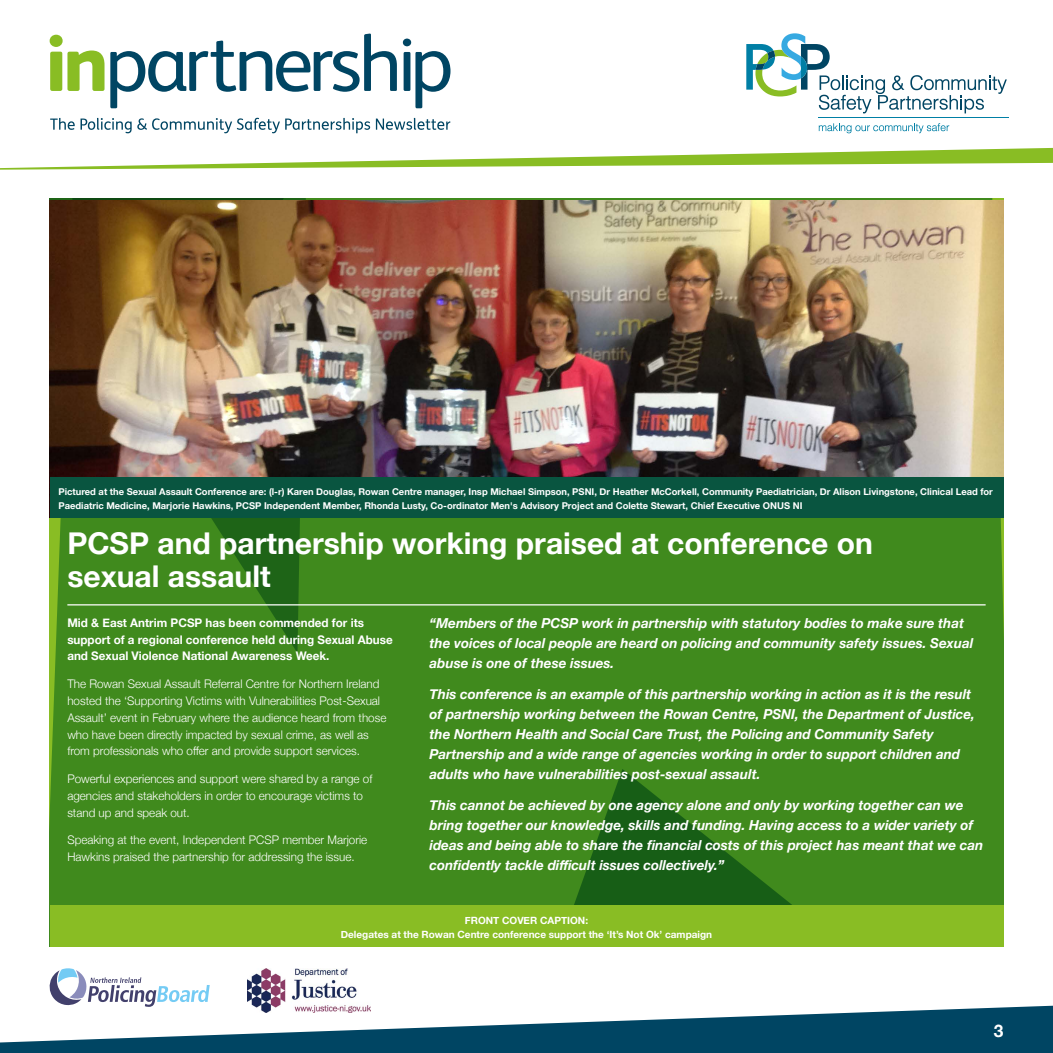
<style>
.page{position:relative;width:1053px;height:1053px;background:#fff}
.page>*{position:absolute;margin:0;border:0;box-sizing:border-box;transform-origin:0 0}
._3_0_Header{font:700 30px/32.5px "Helvetica Neue";color:#fff}
.t1{font:700 17.38px "Helvetica Neue";color:#fff}
._1_0_Body{font:italic 700 13.75px/20px "Helvetica Neue";color:#fff}
._1_0_Body-2{font:300 11.88px/16.9px "Helvetica Neue";color:#fff}
._2_0_Leadin{font:700 11.88px/16.9px "Helvetica Neue";color:#fff}
._4_0_Caption{font:700 10px "Helvetica Neue";color:#fff}
._4_0_Caption-2{font:700 9.38px/13.8px "Helvetica Neue";color:#fff}
</style>
<div class="page">
<svg style="left:0;top:1005px;width:1052px;height:47px;fill:#004563"></svg>
<svg style="left:7px;top:33px;width:1045px;height:135px"></svg>
<svg style="left:818px;top:123px;width:131px;height:10px"></svg>
<hr style="left:818px;top:117px;width:190px;height:1px;background:#007fa5">
<svg style="left:746px;top:33px;width:260px;height:80px"></svg>
<svg style="left:50px;top:35px;width:54px;height:56px"></svg>
<svg style="left:110px;top:34px;width:287px;height:74px"></svg>
<svg style="left:403px;top:39px;width:47px;height:69px"></svg>
<svg style="left:50px;top:118px;width:320px;height:15px"></svg>
<svg style="left:376px;top:118px;width:74px;height:12px"></svg>
<svg style="left:49px;top:968px;width:161px;height:38px"></svg>
<img style="left:248px;top:968px;width:122px;height:44px">
<div style="left:50px;top:198px;width:953px;height:707px;background:#408a1d"></div>
<svg style="left:445px;top:769px;width:558px;height:136px;background:#37811b"></svg>
<svg style="left:50px;top:198px;width:259px;height:455px;background:#3c841d"></svg>
<img style="left:50px;top:200px;width:953px;height:277px">
<hr style="left:67px;top:604px;width:918px;height:1px;background:#fff">
<div style="left:50px;top:477px;width:953px;height:40px;background:#095540"></div>
<div style="left:50px;top:905px;width:953px;height:41px;background:#89bd24"></div>
<p class="_4_0_Caption-2" style="left:58px;top:485px;width:935px">Pictured at the Sexual Assault Conference are: (l-r) Karen Douglas, Rowan Centre manager, Insp Michael Simpson, PSNI, Dr Heather McCorkell, Community Paediatrician, Dr Alison Livingstone, Clinical Lead for<br>Paediatric Medicine, Marjorie Hawkins, PCSP Independent Member, Rhonda Lusty, Co-ordinator Men's Advisory Project and Colette Stewart, Chief Executive ONUS NI</p>
<p class="_3_0_Header" style="left:67px;top:528px;width:807px">PCSP and partnership working praised at conference on sexual assault</p>
<p class="_2_0_Leadin" style="left:67px;top:614px;width:327px">Mid &amp; East Antrim PCSP has been commended for its support of a regional conference held during Sexual Abuse and Sexual Violence National Awareness Week.</p>
<p class="_1_0_Body-2" style="left:67px;top:674px;width:320px">The Rowan Sexual Assault Referral Centre for Northern Ireland hosted the ‘Supporting Victims with Vulnerabilities Post-Sexual Assault’ event in February where the audience heard from those who have been directly impacted by sexual crime, as well as from professionals who offer and provide support services.</p>
<p class="_1_0_Body-2" style="left:67px;top:769px;width:306px">Powerful experiences and support were shared by a range of agencies and stakeholders in order to encourage victims to stand up and speak out.</p>
<p class="_1_0_Body-2" style="left:67px;top:830px;width:301px">Speaking at the event, Independent PCSP member Marjorie<br>Hawkins praised the partnership for addressing the issue.</p>
<p class="_1_0_Body" style="left:429px;top:614px;width:545px">“Members of the PCSP work in partnership with statutory bodies to make sure that the voices of local people are heard on policing and community safety issues. Sexual abuse is one of these issues.</p>
<p class="_1_0_Body" style="left:429px;top:684px;width:547px">This conference is an example of this partnership working in action as it is the result of partnership working between the Rowan Centre, PSNI, the Department of Justice, the Northern Health and Social Care Trust, the Policing and Community Safety Partnership and a wide range of agencies working in order to support children and adults who have vulnerabilities post-sexual assault.</p>
<p class="_1_0_Body" style="left:429px;top:795px;width:555px">This cannot be achieved by one agency alone and only by working together can we bring together our knowledge, skills and funding. Having access to a wider variety of ideas and being able to share the financial costs of this project has meant that we can confidently tackle difficult issues collectively.”</p>
<p class="_4_0_Caption" style="left:465px;top:912px;width:125px">FRONT COVER CAPTION:</p>
<p class="_4_0_Caption" style="left:341px;top:926px;width:373px">Delegates at the Rowan Centre conference support the ‘It’s Not Ok’ campaign</p>
<p class="t1" style="left:993px;top:1016px;width:11px">3</p>
</div>
